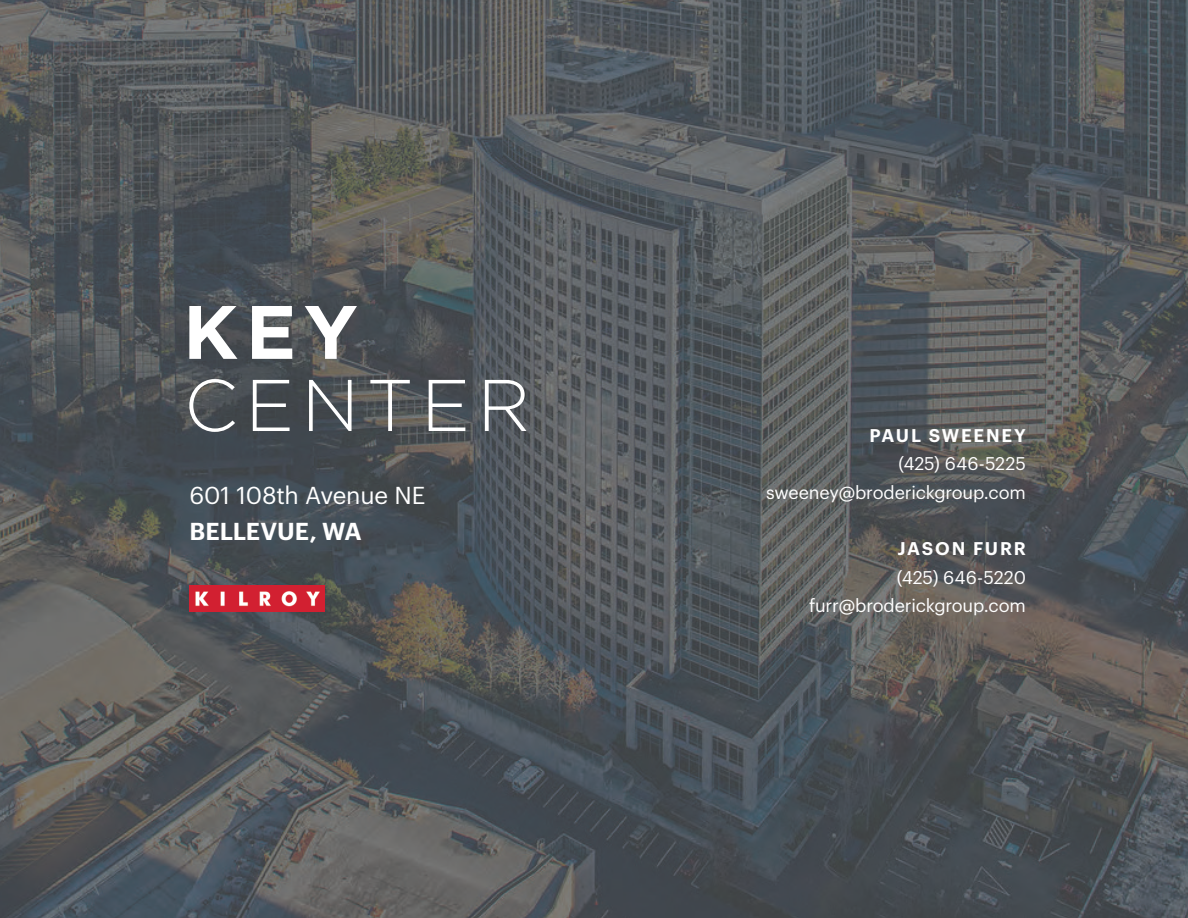
<style>
.page{position:relative;width:1188px;height:918px;background:#fff}
.page>*{position:absolute;margin:0;border:0;box-sizing:border-box;transform-origin:0 0}
.t1{font:24px "Graphik";letter-spacing:-.005em;color:#fff}
.t2{font:600 24px "Graphik";color:#fff}
.t3{font:18px/28.3px "Graphik";letter-spacing:-.01em;color:#fff;text-align:right}
.t4{font:600 18px "Graphik";letter-spacing:.1em;color:#fff}
</style>
<div class="page">
<img style="left:0;top:0;width:1188px;height:918px">
<svg style="left:189px;top:306px;width:48px;height:53px"></svg>
<svg style="left:252px;top:306px;width:40px;height:53px"></svg>
<svg style="left:305px;top:306px;width:52px;height:53px"></svg>
<svg style="left:189px;top:379px;width:46px;height:53px;background:#6b6f72"></svg>
<svg style="left:253px;top:380px;width:37px;height:51px"></svg>
<svg style="left:309px;top:380px;width:43px;height:51px"></svg>
<svg style="left:370px;top:380px;width:40px;height:51px;background:#727373"></svg>
<svg style="left:429px;top:380px;width:36px;height:51px"></svg>
<svg style="left:485px;top:380px;width:42px;height:51px"></svg>
<img style="left:189px;top:586px;width:135px;height:26px">
<h1 class="t1" style="left:189px;top:478px;width:238px">601 108th Avenue NE</h1>
<h1 class="t2" style="left:189px;top:513px;width:174px">BELLEVUE, WA</h1>
<p class="t4" style="left:869px;top:422px;width:158px">PAUL SWEENEY</p>
<p class="t3" style="left:766px;top:448px;width:261px">(425) 646-5225 sweeney@broderickgroup.com</p>
<p class="t4" style="left:898px;top:535px;width:130px">JASON FURR</p>
<p class="t3" style="left:809px;top:561px;width:218px">(425) 646-5220 furr@broderickgroup.com</p>
</div>
